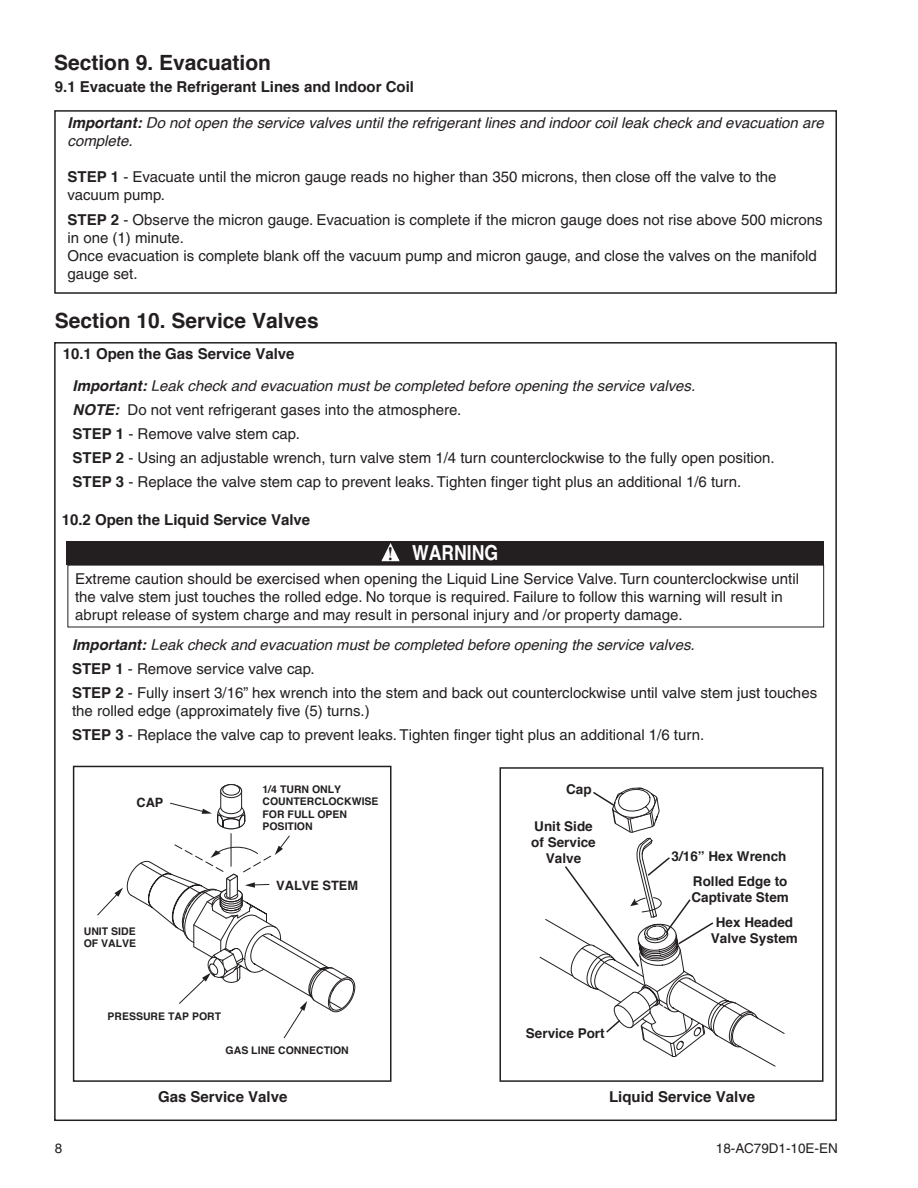
<style>
.page{position:relative;width:918px;height:1188px;background:#fff}
.page>*{position:absolute;margin:0;border:0;box-sizing:border-box;transform-origin:0 0}
.SubTitle{font:700 21px "Helvetica";color:#231f20}
.t1{font:700 20.7px "Helvetica";color:#fff;scale:.86 1}
.t2{font:15px/18px "Helvetica";color:#231f20}
.t3{font:italic 15px/18px "Helvetica";color:#231f20}
.t4{font:700 15px "Helvetica";color:#231f20}
.t5{font:700 13.5px/16.2px "Helvetica";color:#231f20;text-align:center}
.t6{font:13.5px "Helvetica";color:#231f20}
.t7{font:700 12.9px "Helvetica";color:#231f20}
.t8{font:700 10.5px/12.3px "Helvetica";color:#231f20}
.s1{font-weight:700}
.s2{font-weight:700;font-style:italic}
.s3{font-family:"Century Schoolbook";font-size:17.7px;color:#231f20}
</style>
<div class="page">
<div style="left:54px;top:110px;width:783px;height:184px;border:2px solid #231f20"></div>
<div style="left:67px;top:542px;width:757px;height:23px;background:#231f20"></div>
<svg style="left:381px;top:541px;width:20px;height:21px"></svg>
<div style="left:73px;top:766px;width:319px;height:316px;border:2px solid #231f20"></div>
<svg style="left:97px;top:784px;width:259px;height:255px"></svg>
<div style="left:500px;top:767px;width:324px;height:315px;border:2px solid #231f20"></div>
<svg style="left:563px;top:788px;width:192px;height:294px"></svg>
<p class="SubTitle" style="left:54px;top:50px;width:219px">Section 9. Evacuation</p>
<p class="t4" style="left:55px;top:78px;width:361px">9.1 Evacuate the Refrigerant Lines and Indoor Coil</p>
<p class="t3" style="left:68px;top:114px;width:758px"><span class="s1">Important:</span> Do not open the service valves until the refrigerant lines and indoor coil leak check and evacuation are complete.</p>
<p class="t2" style="left:68px;top:168px;width:711px"><span class="s1">STEP 1</span> - Evacuate until the micron gauge reads no higher than 350 microns, then close off the valve to the vacuum pump.</p>
<p class="t2" style="left:68px;top:211px;width:757px"><span class="s1">STEP 2</span> - Observe the micron gauge. Evacuation is complete if the micron gauge does not rise above 500 microns in one (1) minute.</p>
<p class="t2" style="left:68px;top:247px;width:751px">Once evacuation is complete blank off the vacuum pump and micron gauge, and close the valves on the manifold gauge set.</p>
<p class="SubTitle" style="left:55px;top:308px;width:265px">Section 10. Service Valves</p>
<p class="t4" style="left:63px;top:345px;width:233px">10.1 Open the Gas Service Valve</p>
<p class="t3" style="left:73px;top:378px;width:624px"><span class="s1">Important:</span> Leak check and evacuation must be completed before opening the service valves.</p>
<p class="t2" style="left:73px;top:401px;width:390px"><span class="s2">NOTE:</span> Do not vent refrigerant gases into the atmosphere.</p>
<p class="t2" style="left:73px;top:425px;width:229px"><span class="s1">STEP 1</span> - Remove valve stem cap.</p>
<p class="t2" style="left:73px;top:449px;width:704px"><span class="s1">STEP 2</span> - Using an adjustable wrench, turn valve stem 1/4 turn counterclockwise to the fully open position.</p>
<p class="t2" style="left:73px;top:473px;width:670px"><span class="s1">STEP 3</span> - Replace the valve stem cap to prevent leaks. Tighten finger tight plus an additional 1/6 turn.</p>
<p class="t4" style="left:62px;top:510px;width:250px">10.2 Open the Liquid Service Valve</p>
<p class="t1" style="left:388px;top:540px;width:130px"><span class="s3">!</span> WARNING</p>
<p class="t2" style="left:75px;top:570px;width:726px">Extreme caution should be exercised when opening the Liquid Line Service Valve. Turn counterclockwise until the valve stem just touches the rolled edge. No torque is required. Failure to follow this warning will result in abrupt release of system charge and may result in personal injury and /or property damage.</p>
<p class="t3" style="left:72px;top:636px;width:624px"><span class="s1">Important:</span> Leak check and evacuation must be completed before opening the service valves.</p>
<p class="t2" style="left:72px;top:660px;width:244px"><span class="s1">STEP 1</span> - Remove service valve cap.</p>
<p class="t2" style="left:72px;top:684px;width:747px"><span class="s1">STEP 2</span> - Fully insert 3/16” hex wrench into the stem and back out counterclockwise until valve stem just touches the rolled edge (approximately five (5) turns.)</p>
<p class="t2" style="left:72px;top:726px;width:634px"><span class="s1">STEP 3</span> - Replace the valve cap to prevent leaks. Tighten finger tight plus an additional 1/6 turn.</p>
<p class="t7" style="left:136px;top:794px;width:29px">CAP</p>
<p class="t8" style="left:262px;top:783px;width:118px">1/4 TURN ONLY<br>COUNTERCLOCKWISE<br>FOR FULL OPEN<br>POSITION</p>
<p class="t8" style="left:84px;top:925px;width:54px">UNIT SIDE<br>OF VALVE</p>
<p class="t8" style="left:107px;top:1010px;width:115px">PRESSURE TAP PORT</p>
<p class="t7" style="left:276px;top:877px;width:83px">VALVE STEM</p>
<p class="t8" style="left:226px;top:1044px;width:125px">GAS LINE CONNECTION</p>
<p class="t5" style="left:566px;top:780px;width:27px">Cap</p>
<p class="t5" style="left:531px;top:818px;width:66px">Unit Side of Service<br>Valve</p>
<p class="t5" style="left:526px;top:1025px;width:80px">Service Port</p>
<p class="t5" style="left:672px;top:848px;width:116px">3/16” Hex Wrench</p>
<p class="t5" style="left:691px;top:873px;width:99px;text-align:left">Rolled Edge to<br>Captivate Stem</p>
<p class="t5" style="left:711px;top:914px;width:89px">Hex Headed<br>Valve System</p>
<p class="t4" style="left:158px;top:1087px;width:131px">Gas Service Valve</p>
<p class="t4" style="left:609px;top:1087px;width:147px">Liquid Service Valve</p>
<p class="t6" style="left:55px;top:1141px;width:9px">8</p>
<p class="t6" style="left:716px;top:1141px;width:123px">18-AC79D1-10E-EN</p>
</div>
